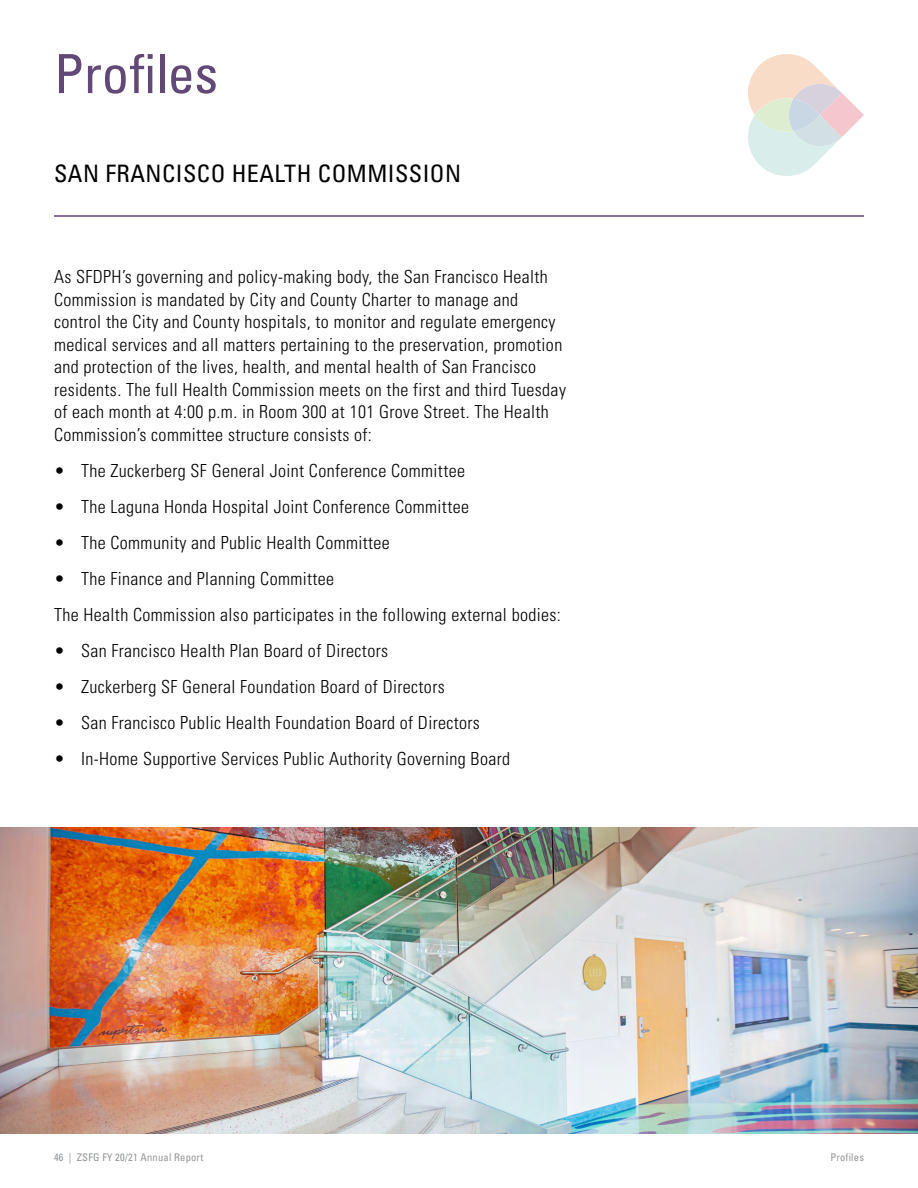
<style>
.page{position:relative;width:918px;height:1188px;background:#fff}
.page>*{position:absolute;margin:0;border:0;box-sizing:border-box;transform-origin:0 0}
.t1{font:condensed 54px "Univers LT Std";letter-spacing:-.005em;color:#614876}
.Subhead_in_TOC{font:condensed 24px "Univers LT Std";letter-spacing:.02em;color:#000}
.t2{font:300 condensed 18px/22.5px "Univers LT Std";letter-spacing:.02em;color:#000}
.t3{font:condensed 10.5px "Univers LT Std";letter-spacing:.02em;color:#939598}
</style>
<div class="page">
<hr style="left:54px;top:215px;width:810px;height:2px;background:#614876">
<svg style="left:748px;top:54px;width:116px;height:122px"></svg>
<img style="left:0;top:827px;width:918px;height:307px">
<h1 class="t1" style="left:54px;top:40px;width:166px">Profiles</h1>
<p class="Subhead_in_TOC" style="left:54px;top:158px;width:409px">SAN FRANCISCO HEALTH COMMISSION</p>
<p class="t2" style="left:54px;top:265px;width:514px">As SFDPH’s governing and policy-making body, the San Francisco Health Commission is mandated by City and County Charter to manage and control the City and County hospitals, to monitor and regulate emergency medical services and all matters pertaining to the preservation, promotion and protection of the lives, health, and mental health of San Francisco residents. The full Health Commission meets on the first and third Tuesday of each month at 4:00 p.m. in Room 300 at 101 Grove Street. The Health Commission’s committee structure consists of:</p>
<p class="t2" style="left:54px;top:459px;width:413px">• The Zuckerberg SF General Joint Conference Committee</p>
<p class="t2" style="left:54px;top:495px;width:417px">• The Laguna Honda Hospital Joint Conference Committee</p>
<p class="t2" style="left:54px;top:531px;width:337px">• The Community and Public Health Committee</p>
<p class="t2" style="left:54px;top:567px;width:282px">• The Finance and Planning Committee</p>
<p class="t2" style="left:54px;top:603px;width:508px">The Health Commission also participates in the following external bodies:</p>
<p class="t2" style="left:54px;top:639px;width:336px">• San Francisco Health Plan Board of Directors</p>
<p class="t2" style="left:54px;top:675px;width:392px">• Zuckerberg SF General Foundation Board of Directors</p>
<p class="t2" style="left:54px;top:711px;width:427px">• San Francisco Public Health Foundation Board of Directors</p>
<p class="t2" style="left:54px;top:747px;width:458px">• In-Home Supportive Services Public Authority Governing Board</p>
<p class="t3" style="left:54px;top:1151px;width:151px">46 | ZSFG FY 20/21 Annual Report</p>
<p class="t3" style="left:830px;top:1151px;width:35px">Profiles</p>
</div>
